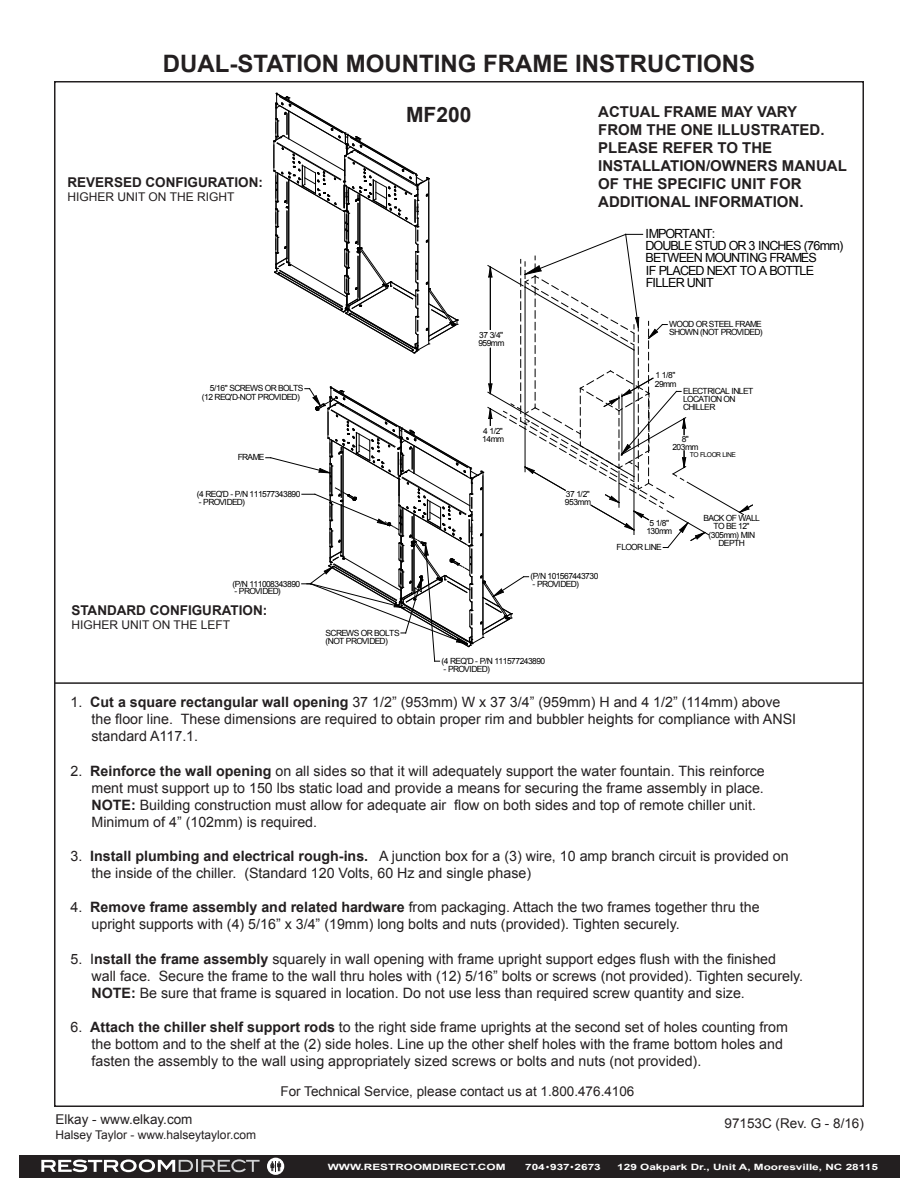
<style>
.page{position:relative;width:918px;height:1188px;background:#fff}
.page>*{position:absolute;margin:0;border:0;box-sizing:border-box;transform-origin:0 0}
.t1{font:700 24px "Arial";color:#231f20}
.t2{font:700 21px "Arial";color:#231f20}
.t3{font:700 15px/18px "Arial";color:#231f20}
.t4{font:14.25px "Arial";color:#231f20}
.t5{font:13.5px "Arial";color:#231f20}
.t6{font:700 13.5px "Arial";color:#231f20}
.t7{font:12.6px/12.1px "Arial";letter-spacing:-.075em;color:#000}
.t8{font:12px "Arial";color:#231f20}
.t9{font:700 8.7px "Arial";color:#fff;scale:1.36 1}
.t10{font:8.55px/8.1px "Arial";letter-spacing:-.07em;color:#000}
.t11{font:6.75px "Arial";letter-spacing:-.065em;color:#000}
.s1{font-weight:700}
</style>
<div class="page">
<svg style="left:266px;top:92px;width:487px;height:570px"></svg>
<hr style="left:54px;top:682px;width:810px;height:2px;background:#231f20">
<div style="left:19px;top:1155px;width:881px;height:23px;background:#231f20"></div>
<svg style="left:41px;top:1159px;width:219px;height:13px"></svg>
<div style="left:267px;top:1158px;width:17px;height:17px;background:#fff;border-radius:50%"></div>
<svg style="left:270px;top:1161px;width:11px;height:11px"></svg>
<p class="t1" style="left:163px;top:47px;width:594px">DUAL-STATION MOUNTING FRAME INSTRUCTIONS</p>
<p class="t6" style="left:68px;top:173px;width:197px">REVERSED CONFIGURATION:</p>
<p class="t8" style="left:68px;top:189px;width:168px">HIGHER UNIT ON THE RIGHT</p>
<p class="t10" style="left:202px;top:384px;width:103px;text-indent:8px">5/16" SCREWS OR BOLTS (12 REQ'D-NOT PROVIDED)</p>
<p class="t10" style="left:238px;top:453px;width:28px">FRAME</p>
<p class="t10" style="left:197px;top:490px;width:105px">(4 REQ'D - P/N 111577343890</p>
<p class="t10" style="left:199px;top:498px;width:48px">- PROVIDED)</p>
<p class="t10" style="left:232px;top:580px;width:69px">(P/N 111008343890</p>
<p class="t10" style="left:234px;top:588px;width:48px">- PROVIDED)</p>
<p class="t6" style="left:71px;top:601px;width:197px">STANDARD CONFIGURATION:</p>
<p class="t8" style="left:71px;top:617px;width:160px">HIGHER UNIT ON THE LEFT</p>
<p class="t2" style="left:406px;top:100px;width:67px">MF200</p>
<p class="t3" style="left:598px;top:104px;width:200px">ACTUAL FRAME MAY VARY</p>
<p class="t3" style="left:598px;top:122px;width:228px">FROM THE ONE ILLUSTRATED.</p>
<p class="t3" style="left:598px;top:140px;width:250px">PLEASE REFER TO THE<br>INSTALLATION/OWNERS MANUAL<br>OF THE SPECIFIC UNIT FOR<br>ADDITIONAL INFORMATION.</p>
<p class="t10" style="left:478px;top:331px;width:27px">37 3/4"<br>959mm</p>
<p class="t10" style="left:482px;top:427px;width:23px">4 1/2"<br>14mm</p>
<p class="t10" style="left:565px;top:490px;width:28px;line-height:8.6px">37 1/2"<br>953mm</p>
<p class="t10" style="left:530px;top:572px;width:70px">(P/N 101567443730</p>
<p class="t10" style="left:533px;top:580px;width:48px">- PROVIDED)</p>
<p class="t7" style="left:646px;top:228px;width:199px">IMPORTANT:<br>DOUBLE STUD OR 3 INCHES (76mm)<br>BETWEEN MOUNTING FRAMES<br>IF PLACED NEXT TO A BOTTLE<br>FILLER UNIT</p>
<p class="t10" style="left:669px;top:320px;width:95px">WOOD OR STEEL FRAME<br>SHOWN (NOT PROVIDED)</p>
<p class="t10" style="left:655px;top:371px;width:23px;line-height:8.6px">1 1/8"<br>29mm</p>
<p class="t10" style="left:683px;top:387px;width:72px">ELECTRICAL INLET<br>LOCATION ON<br>CHILLER</p>
<p class="t10" style="left:672px;top:435px;width:28px;line-height:8.6px;text-align:center">8"<br>203mm</p>
<p class="t11" style="left:690px;top:450px;width:48px">TO FLOOR LINE</p>
<p class="t10" style="left:646px;top:519px;width:28px;text-align:center">5 1/8"<br>130mm</p>
<p class="t10" style="left:617px;top:543px;width:47px">FLOOR LINE</p>
<p class="t10" style="left:703px;top:514px;width:58px;text-align:center">BACK OF WALL<br>TO BE 12" (305mm) MIN<br>DEPTH</p>
<p class="t10" style="left:326px;top:629px;width:76px">SCREWS OR BOLTS (NOT PROVIDED)</p>
<p class="t10" style="left:441px;top:657px;width:105px">(4 REQ'D - P/N 111577243890</p>
<p class="t10" style="left:444px;top:665px;width:48px">- PROVIDED)</p>
<p class="t4" style="left:70px;top:693px;width:712px">1. <span class="s1">Cut a square rectangular wall opening</span> 37 1/2” (953mm) W x 37 3/4” (959mm) H and 4 1/2” (114mm) above</p>
<p class="t4" style="left:92px;top:710px;width:706px">the floor line. These dimensions are required to obtain proper rim and bubbler heights for compliance with ANSI</p>
<p class="t4" style="left:92px;top:727px;width:108px">standard A117.1.</p>
<p class="t4" style="left:70px;top:761px;width:696px">2. <span class="s1">Reinforce the wall opening</span> on all sides so that it will adequately support the water fountain. This reinforce</p>
<p class="t4" style="left:92px;top:778px;width:674px">ment must support up to 150 lbs static load and provide a means for securing the frame assembly in place.</p>
<p class="t4" style="left:92px;top:795px;width:666px"><span class="s1">NOTE:</span> Building construction must allow for adequate air flow on both sides and top of remote chiller unit.</p>
<p class="t4" style="left:92px;top:812px;width:227px">Minimum of 4” (102mm) is required.</p>
<p class="t4" style="left:70px;top:847px;width:720px">3. <span class="s1">Install plumbing and electrical rough-ins.</span> A junction box for a (3) wire, 10 amp branch circuit is provided on</p>
<p class="t4" style="left:92px;top:864px;width:441px">the inside of the chiller. (Standard 120 Volts, 60 Hz and single phase)</p>
<p class="t4" style="left:70px;top:898px;width:691px">4. <span class="s1">Remove frame assembly and related hardware</span> from packaging. Attach the two frames together thru the</p>
<p class="t4" style="left:92px;top:915px;width:590px">upright supports with (4) 5/16” x 3/4” (19mm) long bolts and nuts (provided). Tighten securely.</p>
<p class="t4" style="left:70px;top:949px;width:707px">5. I<span class="s1">nstall the frame assembly</span> squarely in wall opening with frame upright support edges flush with the finished</p>
<p class="t4" style="left:92px;top:966px;width:713px">wall face. Secure the frame to the wall thru holes with (12) 5/16” bolts or screws (not provided). Tighten securely.</p>
<p class="t4" style="left:92px;top:983px;width:655px"><span class="s1">NOTE:</span> Be sure that frame is squared in location. Do not use less than required screw quantity and size.</p>
<p class="t4" style="left:70px;top:1018px;width:719px">6. <span class="s1">Attach the chiller shelf support rods</span> to the right side frame uprights at the second set of holes counting from</p>
<p class="t4" style="left:92px;top:1035px;width:693px">the bottom and to the shelf at the (2) side holes. Line up the other shelf holes with the frame bottom holes and</p>
<p class="t4" style="left:92px;top:1052px;width:611px">fasten the assembly to the wall using appropriately sized screws or bolts and nuts (not provided).</p>
<p class="t5" style="left:281px;top:1082px;width:355px">For Technical Service, please contact us at 1.800.476.4106</p>
<p class="t5" style="left:56px;top:1111px;width:139px">Elkay - www.elkay.com</p>
<p class="t5" style="left:725px;top:1114px;width:141px">97153C (Rev. G - 8/16)</p>
<p class="t8" style="left:56px;top:1127px;width:202px">Halsey Taylor - www.halseytaylor.com</p>
<p class="t9" style="left:328px;top:1160px;width:132px">WWW.RESTROOMDIRECT.COM</p>
<p class="t9" style="left:525px;top:1160px;width:57px">704•937•2673</p>
<p class="t9" style="left:617px;top:1160px;width:193px">129 Oakpark Dr., Unit A, Mooresville, NC 28115</p>
</div>
